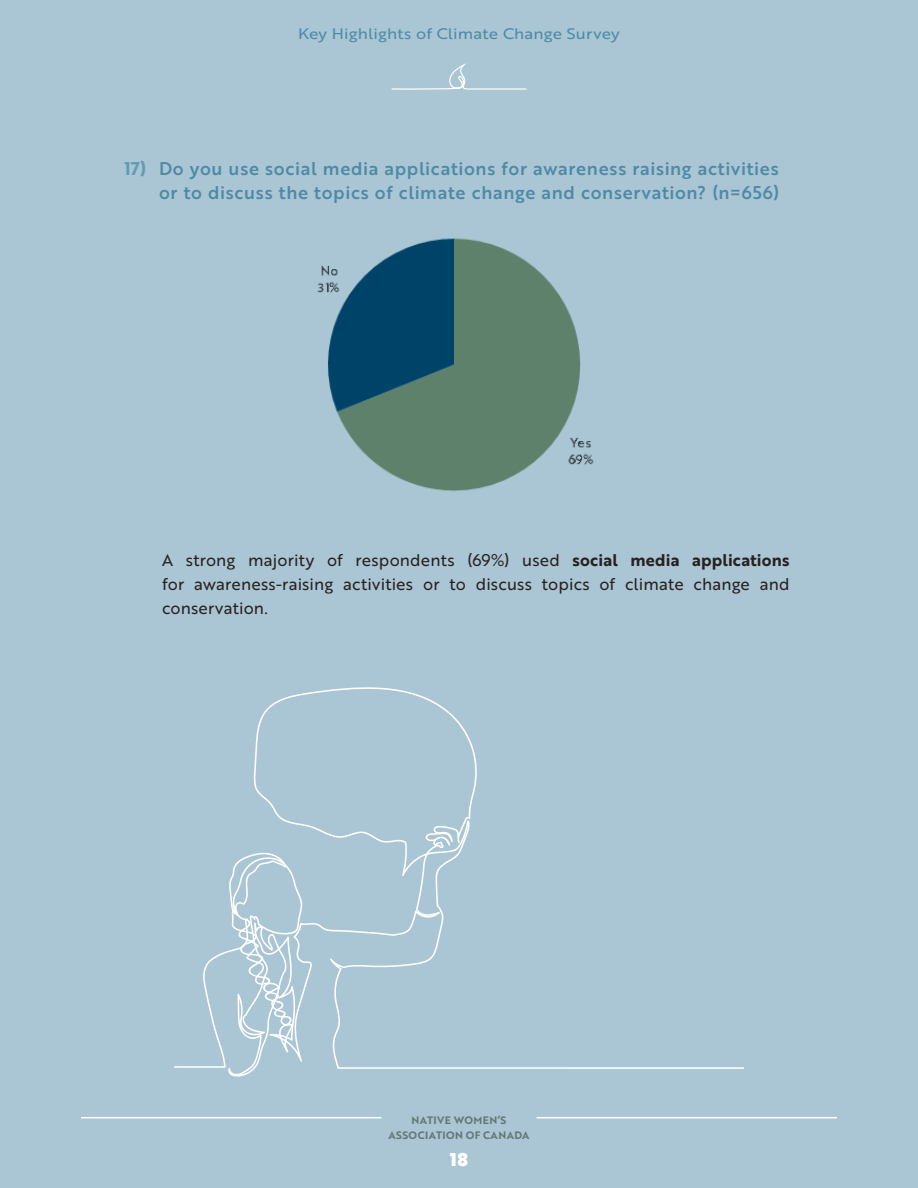
<style>
.page{position:relative;width:918px;height:1188px;background:#aac5d4}
.page>*{position:absolute;margin:0;border:0;box-sizing:border-box;transform-origin:0 0}
.t1{font:18px/24px "Brother 1816 Medium";letter-spacing:.035em;color:#4d8aa5;text-align:right}
.t2{font:18px "Brother 1816 Black";color:#fff}
.t3{font:16.5px/24px "Brother 1816 Regular";letter-spacing:.01em;color:#28211f;text-align:justify}
.t4{font:14.85px "Brother 1816 Regular";letter-spacing:.01em;color:#4d8aa5;scale:1.11 1}
.t5{font:10.5px/15px "Brother 1816 Bold";letter-spacing:.04em;color:#627876;text-align:center}
.s1{font-family:"Brother 1816 Bold";color:#5a9db5}
.s2{font-family:"Brother 1816 Bold"}
</style>
<div class="page">
<hr style="left:537px;top:1117px;width:300px;height:1px;background:#fff">
<hr style="left:81px;top:1117px;width:300px;height:1px;background:#fff">
<svg style="left:392px;top:63px;width:134px;height:27px"></svg>
<img style="left:317px;top:238px;width:277px;height:254px">
<svg style="left:174px;top:687px;width:570px;height:390px"></svg>
<svg style="left:231px;top:908px;width:62px;height:145px"></svg>
<p class="t4" style="left:298px;top:22px;width:291px">Key Highlights of Climate Change Survey</p>
<p class="t1" style="left:124px;top:156px;width:656px"><span class="s1">17)</span> Do you use social media applications for awareness raising activities or to discuss the topics of climate change and conservation? (n=656)</p>
<p class="t3" style="left:162px;top:547px;width:629px">A strong majority of respondents (69%) used <span class="s2">social media applications </span>for awareness-raising activities or to discuss topics of climate change and conservation.</p>
<p class="t5" style="left:388px;top:1112px;width:143px">NATIVE WOMEN’S<br>ASSOCIATION OF CANADA</p>
<p class="t2" style="left:450px;top:1146px;width:19px">18</p>
</div>
